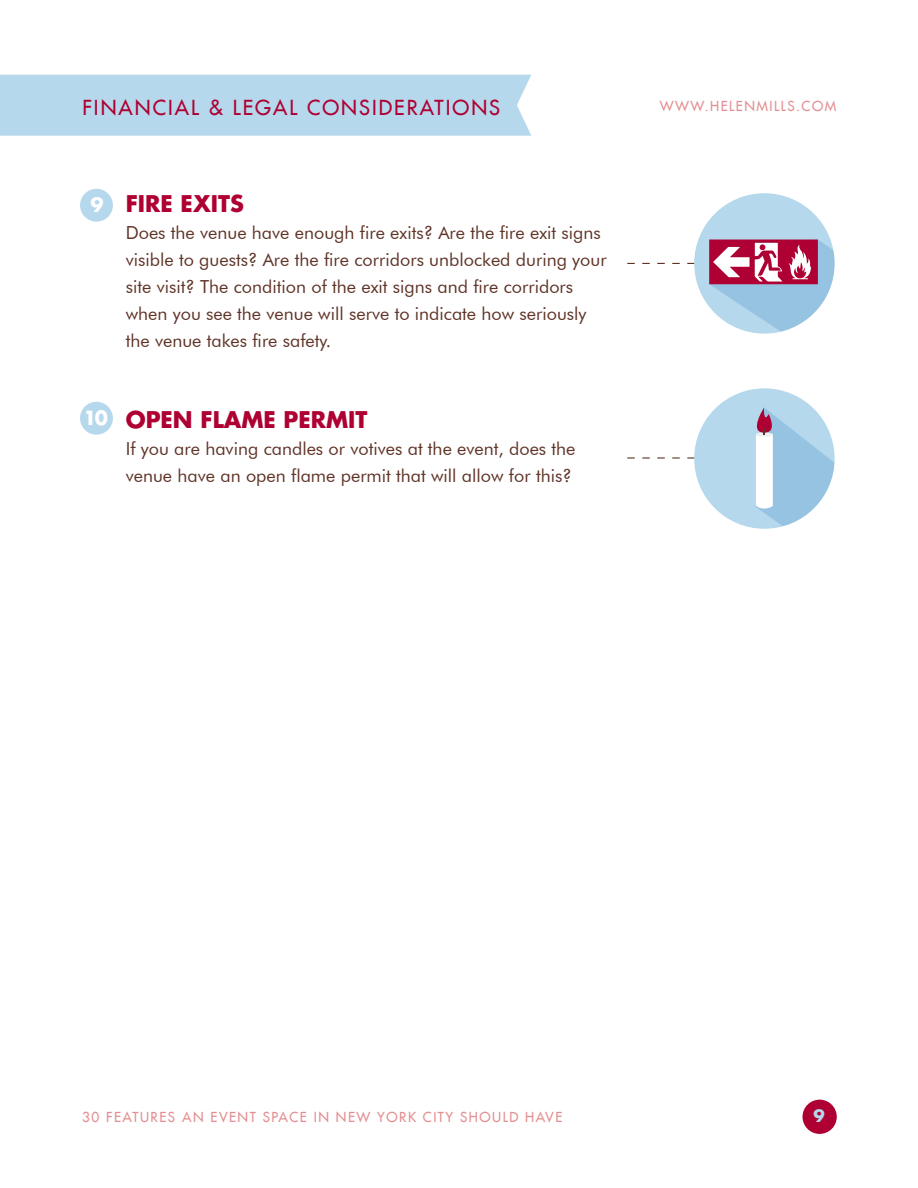
<style>
.page{position:relative;width:918px;height:1188px;background:#fff}
.page>*{position:absolute;margin:0;border:0;box-sizing:border-box;transform-origin:0 0}
.t1{font:700 22.5px "Futura LT";color:#ae0032}
.t2{font:20.25px "Futura LT";letter-spacing:.1em;color:#ae0032}
.t3{font:700 19.2px "Futura LT";color:#fff}
.t4{font:18px/27px "Futura BT";color:#5f3327}
.t5{font:700 16.5px "Futura LT";color:#b6d8ec}
.t6{font:13.5px "Futura LT";letter-spacing:.11em;color:#e38f92}
</style>
<div class="page">
<div style="left:803px;top:1100px;width:34px;height:34px;background:#ae0032;border-radius:50%"></div>
<svg style="left:627px;top:457px;width:67px;height:2px"></svg>
<div style="left:80px;top:402px;width:33px;height:33px;background:#b6d8ec;border-radius:50%"></div>
<div style="left:80px;top:189px;width:33px;height:33px;background:#b6d8ec;border-radius:50%"></div>
<div style="left:0;top:75px;width:531px;height:61px;background:#b6d8ec"></div>
<div style="left:694px;top:193px;width:141px;height:141px;background:#b6d8ec;border-radius:50%"></div>
<svg style="left:627px;top:240px;width:208px;height:94px"></svg>
<div style="left:694px;top:388px;width:141px;height:141px;background:#b6d8ec;border-radius:50%"></div>
<svg style="left:750px;top:407px;width:85px;height:122px"></svg>
<p class="t2" style="left:82px;top:95px;width:419px">FINANCIAL &amp; LEGAL CONSIDERATIONS</p>
<p class="t3" style="left:91px;top:193px;width:15px">9</p>
<p class="t1" style="left:126px;top:189px;width:120px">FIRE EXITS</p>
<p class="t4" style="left:126px;top:219px;width:482px">Does the venue have enough fire exits? Are the fire exit signs visible to guests? Are the fire corridors unblocked during your site visit? The condition of the exit signs and fire corridors when you see the venue will serve to indicate how seriously the venue takes fire safety.</p>
<p class="t3" style="left:83px;top:406px;width:26px">10</p>
<p class="t1" style="left:126px;top:405px;width:243px">OPEN FLAME PERMIT</p>
<p class="t4" style="left:126px;top:435px;width:451px">If you are having candles or votives at the event, does the venue have an open flame permit that will allow for this?</p>
<p class="t6" style="left:660px;top:97px;width:178px">WWW.HELENMILLS.COM</p>
<p class="t6" style="left:82px;top:1109px;width:482px">30 FEATURES AN EVENT SPACE IN NEW YORK CITY SHOULD HAVE</p>
<p class="t5" style="left:814px;top:1105px;width:13px">9</p>
</div>
